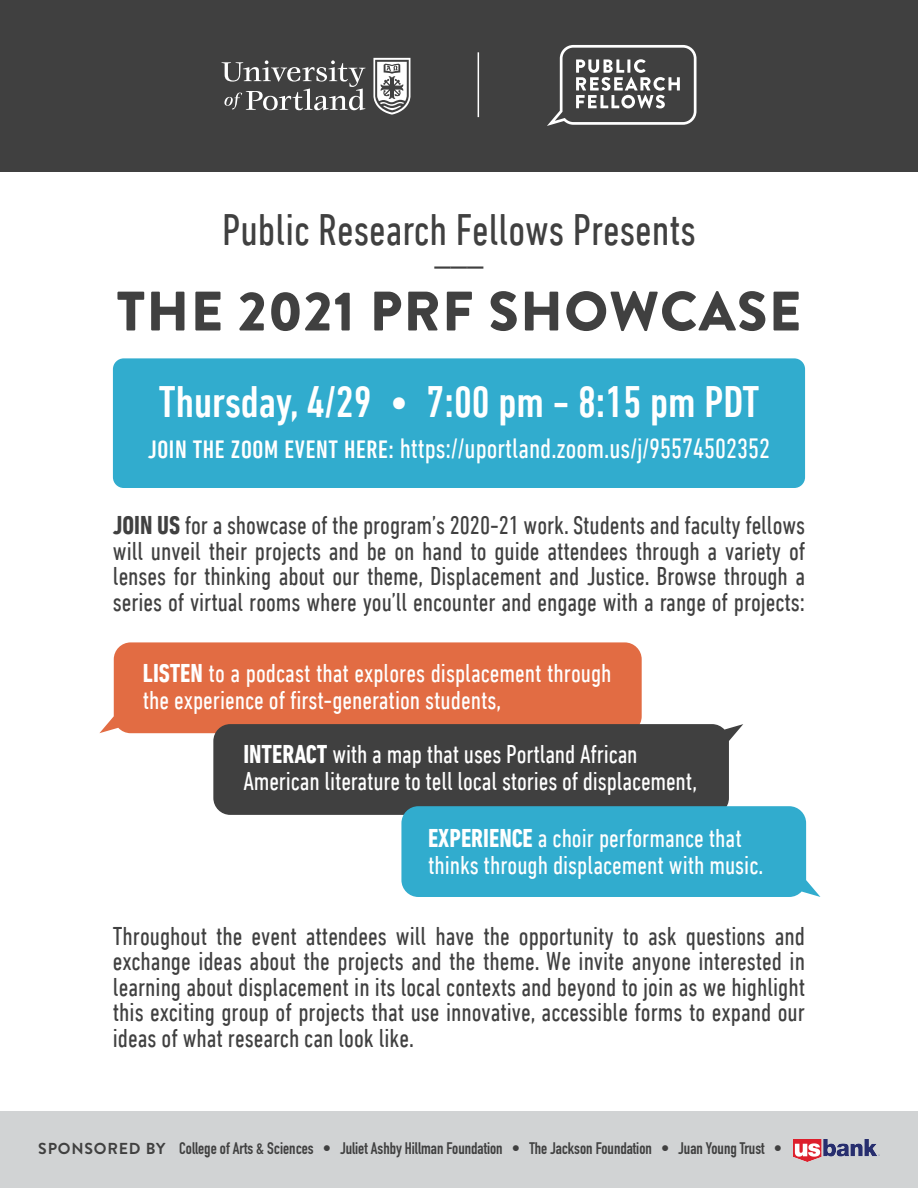
<style>
.page{position:relative;width:918px;height:1188px;background:#fff}
.page>*{position:absolute;margin:0;border:0;box-sizing:border-box;transform-origin:0 0}
.t1{font:900 55.5px "Brandon Grotesque";letter-spacing:.025em;color:#404040}
.t2{font:500 condensed 45px "DIN Next LT Pro";color:#fff}
.t3{font:condensed 45px "DIN Next LT Pro";color:#404040}
.t4{font:300 condensed 45px "DIN Next LT Pro";color:#404040}
.t5{font:condensed 28.5px "DIN Next LT Pro";color:#fff}
.t6{font:condensed 26.25px/25.5px "DIN Next LT Pro";color:#404040;text-align:justify}
.t7{font:condensed 26.25px/27px "DIN Next LT Pro";color:#fff}
.t8{font:700 16.5px "DIN Condensed";color:#404040}
.s1{font-weight:500;font-size:25.5px}
.s2{font-weight:700}
.s3{font-family:"Brandon Grotesque";font-size:15.9px}
</style>
<div class="page">
<div style="left:0;top:0;width:918px;height:171px;background:#404040"></div>
<div style="left:0;top:1111px;width:918px;height:77px;background:#d1d3d4"></div>
<img style="left:793px;top:1140px;width:87px;height:21px">
<div style="left:113px;top:358px;width:692px;height:130px;background:#31acce;border-radius:11px"></div>
<svg style="left:547px;top:45px;width:150px;height:81px"></svg>
<svg style="left:221px;top:60px;width:145px;height:50px"></svg>
<svg style="left:373px;top:58px;width:37px;height:57px"></svg>
<hr style="left:478px;top:52px;width:1px;height:65px;background:#fff">
<div style="left:99px;top:642px;width:543px;height:91px;background:#e26c43"></div>
<div style="left:213px;top:724px;width:530px;height:91px;background:#404040"></div>
<div style="left:401px;top:806px;width:419px;height:91px;background:#31acce"></div>
<h2 class="t3" style="left:222px;top:204px;width:475px">Public Research Fellows Presents</h2>
<h2 class="t4" style="left:434px;top:222px;width:51px">___</h2>
<h1 class="t1" style="left:117px;top:272px;width:686px">THE 2021 PRF SHOWCASE</h1>
<h2 class="t2" style="left:159px;top:376px;width:602px">Thursday, 4/29 • 7:00 pm - 8:15 pm PDT</h2>
<p class="t5" style="left:148px;top:432px;width:624px"><span class="s1">JOIN THE ZOOM EVENT HERE:</span> https://uportland.zoom.us/j/95574502352</p>
<p class="t6" style="left:113px;top:513px;width:694px"><span class="s2">JOIN US</span> for a showcase of the program’s 2020-21 work. Students and faculty fellows will unveil their projects and be on hand to guide attendees through a variety of lenses for thinking about our theme, Displacement and Justice. Browse through a series of virtual rooms where you’ll encounter and engage with a range of projects:</p>
<p class="t7" style="left:143px;top:659px;width:470px"><span class="s2">LISTEN</span> to a podcast that explores displacement through the experience of first-generation students,</p>
<p class="t7" style="left:243px;top:741px;width:455px"><span class="s2">INTERACT</span> with a map that uses Portland African<br>American literature to tell local stories of displacement,</p>
<p class="t7" style="left:428px;top:824px;width:337px"><span class="s2">EXPERIENCE</span> a choir performance that thinks through displacement with music.</p>
<p class="t6" style="left:113px;top:923px;width:694px">Throughout the event attendees will have the opportunity to ask questions and exchange ideas about the projects and the theme. We invite anyone interested in learning about displacement in its local contexts and beyond to join as we highlight this exciting group of projects that use innovative, accessible forms to expand our ideas of what research can look like.</p>
<p class="t8" style="left:38px;top:1137px;width:745px"><span class="s3">SPONSORED BY</span> College of Arts &amp; Sciences • Juliet Ashby Hillman Foundation • The Jackson Foundation • Juan Young Trust •</p>
</div>
